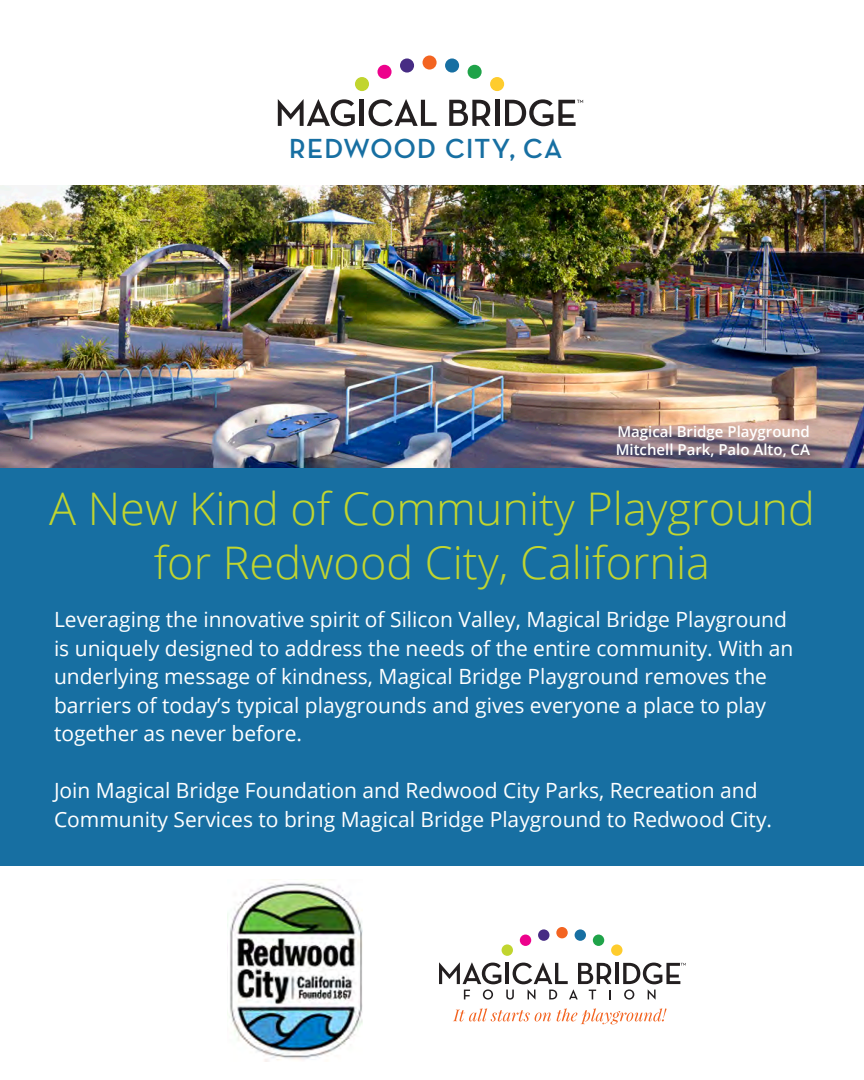
<style>
.page{position:relative;width:864px;height:1080px;background:#fff}
.page>*{position:absolute;margin:0;border:0;box-sizing:border-box;transform-origin:0 0}
.t1{font:300 45px "Open Sans";color:#c1d52f}
.t2{font:700 28.2px "Neutraface Display";letter-spacing:.04em;color:#176fa2}
.t3{font:21px/28.5px "Open Sans";color:#fff}
.t4{font:600 15px "Open Sans";color:#fff}
</style>
<div class="page">
<div style="left:0;top:444px;width:864px;height:422px;background:#176fa2"></div>
<div style="left:502px;top:944px;width:11px;height:12px;background:#c1d52f;border-radius:50%"></div>
<div style="left:520px;top:935px;width:11px;height:11px;background:#ed028c;border-radius:50%"></div>
<div style="left:538px;top:929px;width:11px;height:12px;background:#472c84;border-radius:50%"></div>
<div style="left:611px;top:944px;width:12px;height:12px;background:#fecc2d;border-radius:50%"></div>
<div style="left:593px;top:935px;width:11px;height:11px;background:#1fa349;border-radius:50%"></div>
<div style="left:575px;top:929px;width:11px;height:12px;background:#176fa2;border-radius:50%"></div>
<div style="left:556px;top:927px;width:12px;height:11px;background:#f36421;border-radius:50%"></div>
<svg style="left:439px;top:962px;width:172px;height:38px"></svg>
<hr style="left:615px;top:963px;width:3px;height:21px;background:#231f20">
<svg style="left:453px;top:1008px;width:98px;height:13px"></svg>
<svg style="left:557px;top:1008px;width:110px;height:16px"></svg>
<svg style="left:623px;top:963px;width:63px;height:37px"></svg>
<div style="left:355px;top:77px;width:14px;height:14px;background:#c1d52f;border-radius:50%"></div>
<div style="left:377px;top:65px;width:15px;height:14px;background:#ed028c;border-radius:50%"></div>
<div style="left:400px;top:58px;width:14px;height:15px;background:#472c84;border-radius:50%"></div>
<div style="left:490px;top:77px;width:14px;height:14px;background:#fecc2d;border-radius:50%"></div>
<div style="left:468px;top:65px;width:14px;height:14px;background:#1fa349;border-radius:50%"></div>
<div style="left:445px;top:58px;width:14px;height:15px;background:#176fa2;border-radius:50%"></div>
<div style="left:423px;top:56px;width:14px;height:14px;background:#f36421;border-radius:50%"></div>
<svg style="left:278px;top:99px;width:77px;height:27px"></svg>
<hr style="left:360px;top:100px;width:4px;height:26px;background:#231f20">
<svg style="left:369px;top:99px;width:68px;height:27px"></svg>
<svg style="left:449px;top:100px;width:41px;height:26px"></svg>
<hr style="left:495px;top:100px;width:4px;height:26px;background:#231f20">
<svg style="left:505px;top:99px;width:78px;height:27px"></svg>
<img style="left:1px;top:185px;width:863px;height:283px">
<hr style="left:0;top:0;width:1px;height:1080px;background:#dcdddf">
<img style="left:227px;top:882px;width:136px;height:179px">
<p class="t2" style="left:289px;top:133px;width:275px">REDWOOD CITY, CA</p>
<p class="t4" style="left:617px;top:421px;width:194px">Magical Bridge Playground</p>
<p class="t4" style="left:616px;top:439px;width:196px">Mitchell Park, Palo Alto, CA</p>
<p class="t1" style="left:49px;top:478px;width:767px">A New Kind of Community Playground</p>
<p class="t1" style="left:154px;top:532px;width:558px">for Redwood City, California</p>
<p class="t3" style="left:54px;top:605px;width:741px">Leveraging the innovative spirit of Silicon Valley, Magical Bridge Playground is uniquely designed to address the needs of the entire community. With an underlying message of kindness, Magical Bridge Playground removes the barriers of today’s typical playgrounds and gives everyone a place to play together as never before.</p>
<p class="t3" style="left:54px;top:776px;width:720px">Join Magical Bridge Foundation and Redwood City Parks, Recreation and<br>Community Services to bring Magical Bridge Playground to Redwood City.</p>
</div>
